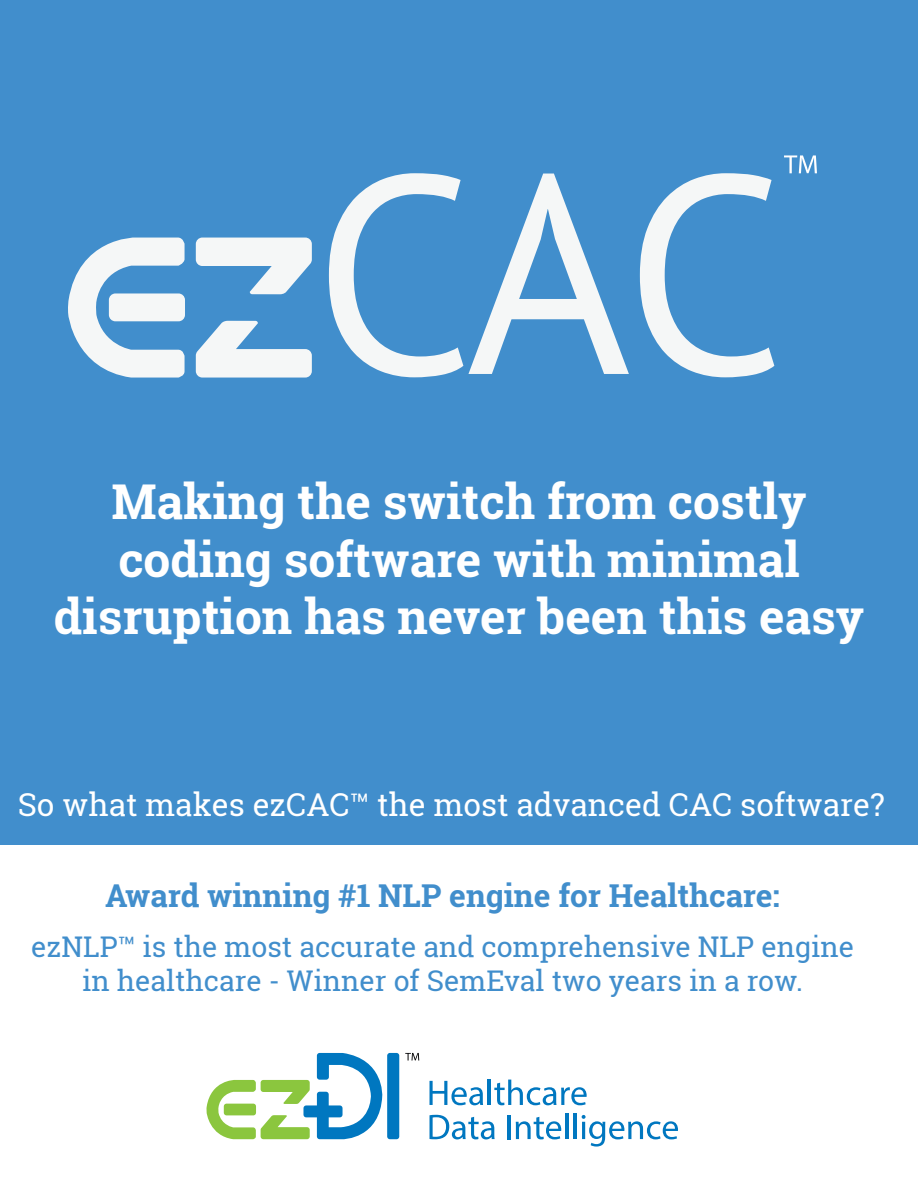
<style>
.page{position:relative;width:918px;height:1188px;background:#fff}
.page>*{position:absolute;margin:0;border:0;box-sizing:border-box;transform-origin:0 0}
.t1{font:700 48px/57.6px "Roboto Slab";color:#fff;text-align:center}
.t2{font:31.5px "Roboto Slab";color:#fff}
.t3{font:700 31.5px "Roboto Slab";color:#418ecc}
.t4{font:28.5px/34.2px "Roboto Slab";color:#418ecc;text-align:center}
</style>
<div class="page">
<div style="left:0;top:0;width:918px;height:861px;background:#418ecc"></div>
<div style="left:0;top:845px;width:918px;height:343px;background:#fff"></div>
<svg style="left:430px;top:1081px;width:53px;height:24px"></svg>
<hr style="left:488px;top:1080px;width:3px;height:25px;background:#0077c0">
<svg style="left:494px;top:1080px;width:93px;height:25px"></svg>
<svg style="left:430px;top:1115px;width:65px;height:24px"></svg>
<hr style="left:507px;top:1115px;width:3px;height:24px;background:#0077c0">
<svg style="left:516px;top:1117px;width:45px;height:22px"></svg>
<hr style="left:565px;top:1114px;width:3px;height:25px;background:#0077c0">
<hr style="left:574px;top:1114px;width:3px;height:25px;background:#0077c0">
<svg style="left:582px;top:1115px;width:96px;height:32px"></svg>
<div style="left:387px;top:1053px;width:12px;height:86px;background:#0077c0;border-radius:3px"></div>
<svg style="left:206px;top:1053px;width:177px;height:86px"></svg>
<svg style="left:405px;top:1053px;width:14px;height:8px"></svg>
<svg style="left:68px;top:238px;width:117px;height:140px"></svg>
<svg style="left:196px;top:238px;width:116px;height:140px"></svg>
<svg style="left:329px;top:173px;width:300px;height:204px"></svg>
<svg style="left:640px;top:173px;width:134px;height:204px"></svg>
<svg style="left:784px;top:155px;width:33px;height:18px"></svg>
<h1 class="t1" style="left:54px;top:472px;width:812px">Making the switch from costly coding software with minimal disruption has never been this easy</h1>
<p class="t2" style="left:18px;top:783px;width:868px">So what makes ezCAC™ the most advanced CAC software?</p>
<p class="t3" style="left:105px;top:874px;width:676px">Award winning #1 NLP engine for Healthcare:</p>
<p class="t4" style="left:31px;top:929px;width:825px">ezNLP™ is the most accurate and comprehensive NLP engine in healthcare - Winner of SemEval two years in a row.</p>
</div>
